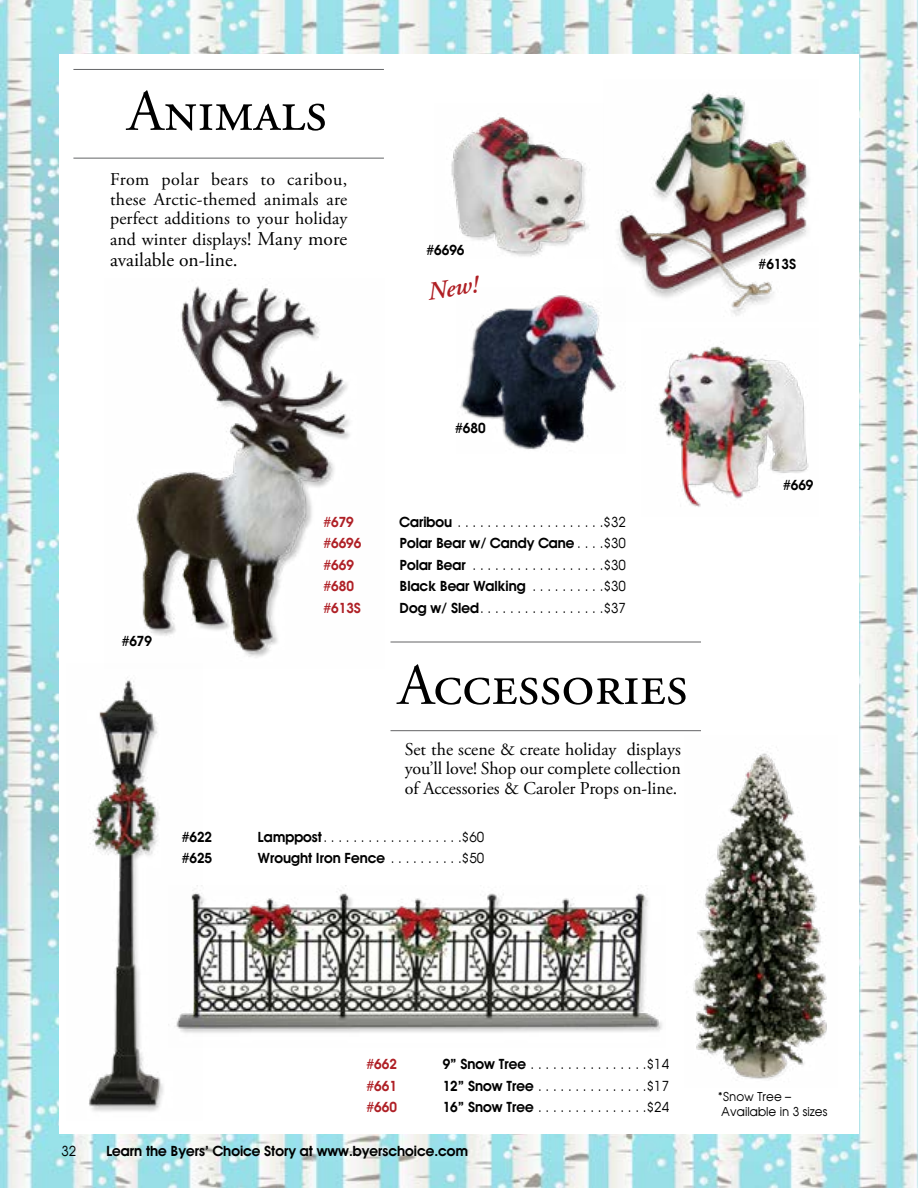
<style>
.page{position:relative;width:918px;height:1188px;background:#fff}
.page>*{position:absolute;margin:0;border:0;box-sizing:border-box;transform-origin:0 0}
.t1{font:58.5px "Adobe Garamond Pro";color:#000}
.t2{font:italic 600 25.5px "Adobe Garamond Pro";color:#af1f24}
.t3{font:19.5px "Adobe Garamond Pro";color:#000}
.t4{font:18px/20px "Adobe Garamond Pro";letter-spacing:-.005em;color:#000;text-align:justify}
.t5{font:600 13.5px "Avant Garde";color:#000}
.t6{font:13.5px "Avant Garde";color:#000}
.t7{font:600 13.5px "Avant Garde";color:#af2026}
.t8{font:12px/14.4px "Avant Garde";color:#000}
.s1{font-size:19.5px}
.s2{font-weight:600}
.s3{font-weight:400}
</style>
<div class="page">
<img style="left:0;top:0;width:918px;height:1188px">
<div style="left:60px;top:54px;width:799px;height:1080px;background:#fff"></div>
<hr style="left:73px;top:69px;width:311px;height:1px;background:#636466">
<hr style="left:73px;top:158px;width:311px;height:1px;background:#636466">
<img style="left:89px;top:677px;width:113px;height:435px">
<img style="left:168px;top:886px;width:494px;height:161px">
<img style="left:136px;top:286px;width:214px;height:372px">
<img style="left:460px;top:295px;width:164px;height:155px">
<img style="left:603px;top:92px;width:206px;height:229px">
<img style="left:693px;top:753px;width:134px;height:328px">
<hr style="left:391px;top:642px;width:310px;height:1px;background:#636466">
<hr style="left:391px;top:730px;width:310px;height:1px;background:#636466">
<img style="left:451px;top:117px;width:138px;height:140px">
<img style="left:658px;top:343px;width:151px;height:164px">
<h1 class="t1" style="left:127px;top:76px;width:201px">Animals</h1>
<p class="t4" style="left:110px;top:170px;width:239px">From polar bears to caribou, these Arctic-themed animals are perfect additions to your holiday and winter displays<span class="s1">! Many more</span></p>
<p class="t3" style="left:110px;top:249px;width:129px">available on-line.</p>
<p class="t5" style="left:426px;top:242px;width:40px">#6696</p>
<h2 class="t2" style="left:425px;top:277px;width:52px;rotate:-9deg">New!</h2>
<p class="t5" style="left:455px;top:420px;width:32px">#680</p>
<p class="t5" style="left:121px;top:633px;width:32px">#679</p>
<p class="t7" style="left:323px;top:513px;width:32px">#679</p>
<p class="t6" style="left:400px;top:514px;width:228px"><span class="s2">Caribou</span> . . . . . . . . . . . . . . . . . . . $32</p>
<p class="t7" style="left:323px;top:535px;width:40px">#6696</p>
<p class="t5" style="left:400px;top:535px;width:228px">Polar Bear w/ Candy Cane <span class="s3">. . . $30</span></p>
<p class="t7" style="left:323px;top:556px;width:32px">#669</p>
<p class="t6" style="left:400px;top:557px;width:228px"><span class="s2">Polar Bear</span> . . . . . . . . . . . . . . . . . $30</p>
<p class="t7" style="left:323px;top:578px;width:32px">#680</p>
<p class="t5" style="left:400px;top:578px;width:228px">Black Bear Walking <span class="s3">. . . . . . . . . $30</span></p>
<p class="t7" style="left:323px;top:600px;width:39px">#613S</p>
<p class="t6" style="left:400px;top:600px;width:228px"><span class="s2">Dog w/ Sled</span> . . . . . . . . . . . . . . . . $37</p>
<h1 class="t1" style="left:398px;top:650px;width:291px">Accessories</h1>
<p class="t4" style="left:405px;top:740px;width:278px;line-height:19.5px">Set the scene &amp; create holiday displays you’ll love! Shop our complete collection of Accessories &amp; Caroler Props on-line.</p>
<p class="t5" style="left:181px;top:828px;width:32px">#622</p>
<p class="t6" style="left:258px;top:829px;width:228px"><span class="s2">Lamppost</span> . . . . . . . . . . . . . . . . . . $60</p>
<p class="t5" style="left:181px;top:850px;width:32px">#625</p>
<p class="t5" style="left:258px;top:850px;width:228px">Wrought Iron Fence <span class="s3">. . . . . . . . . $50</span></p>
<p class="t5" style="left:758px;top:255px;width:39px">#613S</p>
<p class="t5" style="left:783px;top:476px;width:32px">#669</p>
<p class="t7" style="left:366px;top:1055px;width:32px">#662</p>
<p class="t6" style="left:443px;top:1056px;width:228px"><span class="s2">9” Snow Tree</span> . . . . . . . . . . . . . . . $14</p>
<p class="t7" style="left:366px;top:1077px;width:32px">#661</p>
<p class="t6" style="left:443px;top:1078px;width:228px"><span class="s2">12” Snow Tree</span> . . . . . . . . . . . . . . $17</p>
<p class="t7" style="left:366px;top:1099px;width:32px">#660</p>
<p class="t6" style="left:443px;top:1099px;width:228px"><span class="s2">16” Snow Tree</span> . . . . . . . . . . . . . . $24</p>
<p class="t6" style="left:62px;top:1143px;width:16px">32</p>
<p class="t5" style="left:106px;top:1142px;width:363px">Learn the Byers’ Choice Story at www.byerschoice.com</p>
<p class="t5" style="left:54px;top:1144px;width:17px">32</p>
<p class="t5" style="left:99px;top:1144px;width:363px">Learn the Byers’ Choice Story at www.byerschoice.com</p>
<p class="t8" style="left:718px;top:1090px;width:111px">*Snow Tree –<br>Available in 3 sizes</p>
</div>
